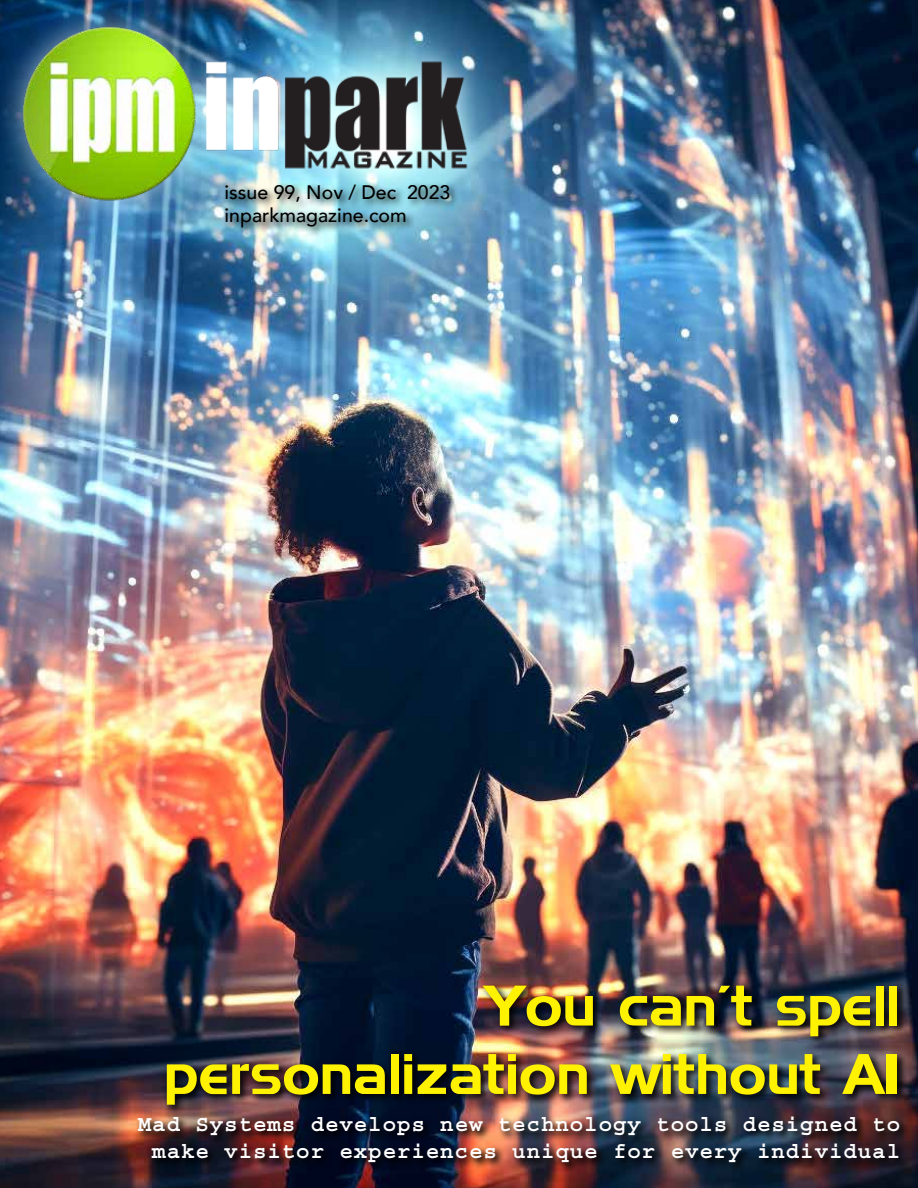
<style>
.page{position:relative;width:918px;height:1188px;background:#fff}
.page>*{position:absolute;margin:0;border:0;box-sizing:border-box;transform-origin:0 0}
.t1{font:57px/68.4px "Denmark";color:#fff200;text-align:right}
.t2{font:700 22.5px/27px "Courier Std";letter-spacing:.04em;color:#fff;text-align:right}
.t3{font:500 19.5px/23.4px "Avenir";color:#000}
</style>
<div class="page">
<img style="left:0;top:0;width:918px;height:1188px">
<div style="left:0;top:0;width:223px;height:227px;background:#fff;opacity:.6"></div>
<img style="left:18px;top:21px;width:183px;height:183px">
<div style="left:186px;top:42px;width:300px;height:145px;background:#fff;opacity:.6"></div>
<img style="left:202px;top:57px;width:273px;height:117px">
<div style="left:134px;top:982px;width:775px;height:191px;background:#000;opacity:.87"></div>
<div style="left:222px;top:181px;width:238px;height:57px;background:#000;opacity:.87"></div>
<p class="t3" style="left:225px;top:179px;width:227px">issue 99, Nov / Dec 2023 inparkmagazine.com</p>
<h1 class="t1" style="left:164px;top:971px;width:738px">You can’t spell personalization without AI</h1>
<p class="t2" style="left:138px;top:1111px;width:764px">Mad Systems develops new technology tools designed to make visitor experiences unique for every individual</p>
</div>
